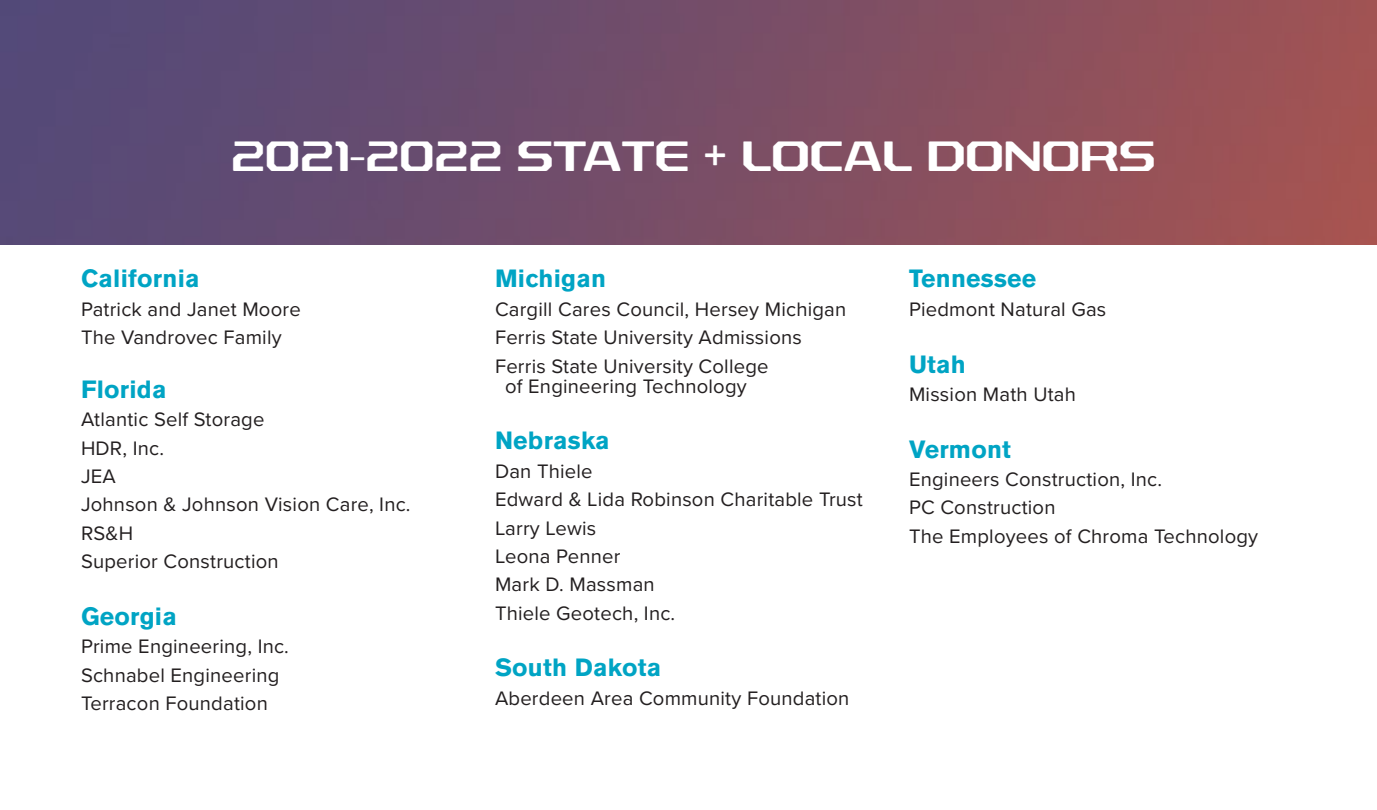
<style>
.page{position:relative;width:1377px;height:810px;background:#fff}
.page>*{position:absolute;margin:0;border:0;box-sizing:border-box;transform-origin:0 0}
.t1{font:42.75px "Rexlia Rg";color:#fff}
.Donors_Text_-_Conden{font:700 24.75px "Akzidenz Grotesk BE";letter-spacing:.01em;color:#00a4c4}
.Donors_Text_-_Conden-2{font:20.25px/20.2px "Proxima Nova";letter-spacing:.01em;color:#231f20;text-align:center}
</style>
<div class="page">
<img style="left:0;top:0;width:1377px;height:245px">
<p class="t1" style="left:231px;top:130px;width:926px">2021-2022 STATE + LOCAL DONORS</p>
<p class="Donors_Text_-_Conden" style="left:81px;top:265px;width:120px">California</p>
<p class="Donors_Text_-_Conden-2" style="left:81px;top:298px;width:221px">Patrick and Janet Moore</p>
<p class="Donors_Text_-_Conden-2" style="left:81px;top:326px;width:202px">The Vandrovec Family</p>
<p class="Donors_Text_-_Conden" style="left:81px;top:375px;width:87px">Florida</p>
<p class="Donors_Text_-_Conden-2" style="left:81px;top:409px;width:185px">Atlantic Self Storage</p>
<p class="Donors_Text_-_Conden-2" style="left:81px;top:437px;width:85px">HDR, Inc.</p>
<p class="Donors_Text_-_Conden-2" style="left:81px;top:465px;width:36px">JEA</p>
<p class="Donors_Text_-_Conden-2" style="left:81px;top:494px;width:331px">Johnson &amp; Johnson Vision Care, Inc.</p>
<p class="Donors_Text_-_Conden-2" style="left:81px;top:522px;width:54px">RS&amp;H</p>
<p class="Donors_Text_-_Conden-2" style="left:81px;top:550px;width:199px">Superior Construction</p>
<p class="Donors_Text_-_Conden" style="left:81px;top:602px;width:97px">Georgia</p>
<p class="Donors_Text_-_Conden-2" style="left:81px;top:635px;width:209px">Prime Engineering, Inc.</p>
<p class="Donors_Text_-_Conden-2" style="left:81px;top:664px;width:200px">Schnabel Engineering</p>
<p class="Donors_Text_-_Conden-2" style="left:81px;top:692px;width:188px">Terracon Foundation</p>
<p class="Donors_Text_-_Conden" style="left:495px;top:265px;width:113px">Michigan</p>
<p class="Donors_Text_-_Conden-2" style="left:495px;top:298px;width:353px">Cargill Cares Council, Hersey Michigan</p>
<p class="Donors_Text_-_Conden-2" style="left:495px;top:326px;width:308px">Ferris State University Admissions</p>
<p class="Donors_Text_-_Conden-2" style="left:495px;top:355px;width:275px">Ferris State University College of Engineering Technology</p>
<p class="Donors_Text_-_Conden" style="left:495px;top:427px;width:116px">Nebraska</p>
<p class="Donors_Text_-_Conden-2" style="left:495px;top:460px;width:99px">Dan Thiele</p>
<p class="Donors_Text_-_Conden-2" style="left:495px;top:488px;width:369px">Edward &amp; Lida Robinson Charitable Trust</p>
<p class="Donors_Text_-_Conden-2" style="left:495px;top:517px;width:103px">Larry Lewis</p>
<p class="Donors_Text_-_Conden-2" style="left:495px;top:545px;width:127px">Leona Penner</p>
<p class="Donors_Text_-_Conden-2" style="left:495px;top:573px;width:161px">Mark D. Massman</p>
<p class="Donors_Text_-_Conden-2" style="left:495px;top:602px;width:182px">Thiele Geotech, Inc.</p>
<p class="Donors_Text_-_Conden" style="left:495px;top:653px;width:168px">South Dakota</p>
<p class="Donors_Text_-_Conden-2" style="left:495px;top:687px;width:356px">Aberdeen Area Community Foundation</p>
<p class="Donors_Text_-_Conden" style="left:909px;top:265px;width:129px">Tennessee</p>
<p class="Donors_Text_-_Conden-2" style="left:909px;top:298px;width:199px">Piedmont Natural Gas</p>
<p class="Donors_Text_-_Conden" style="left:909px;top:350px;width:58px">Utah</p>
<p class="Donors_Text_-_Conden-2" style="left:909px;top:383px;width:168px">Mission Math Utah</p>
<p class="Donors_Text_-_Conden" style="left:909px;top:435px;width:104px">Vermont</p>
<p class="Donors_Text_-_Conden-2" style="left:909px;top:468px;width:255px">Engineers Construction, Inc.</p>
<p class="Donors_Text_-_Conden-2" style="left:909px;top:497px;width:148px">PC Construction</p>
<p class="Donors_Text_-_Conden-2" style="left:909px;top:525px;width:351px">The Employees of Chroma Technology</p>
</div>
